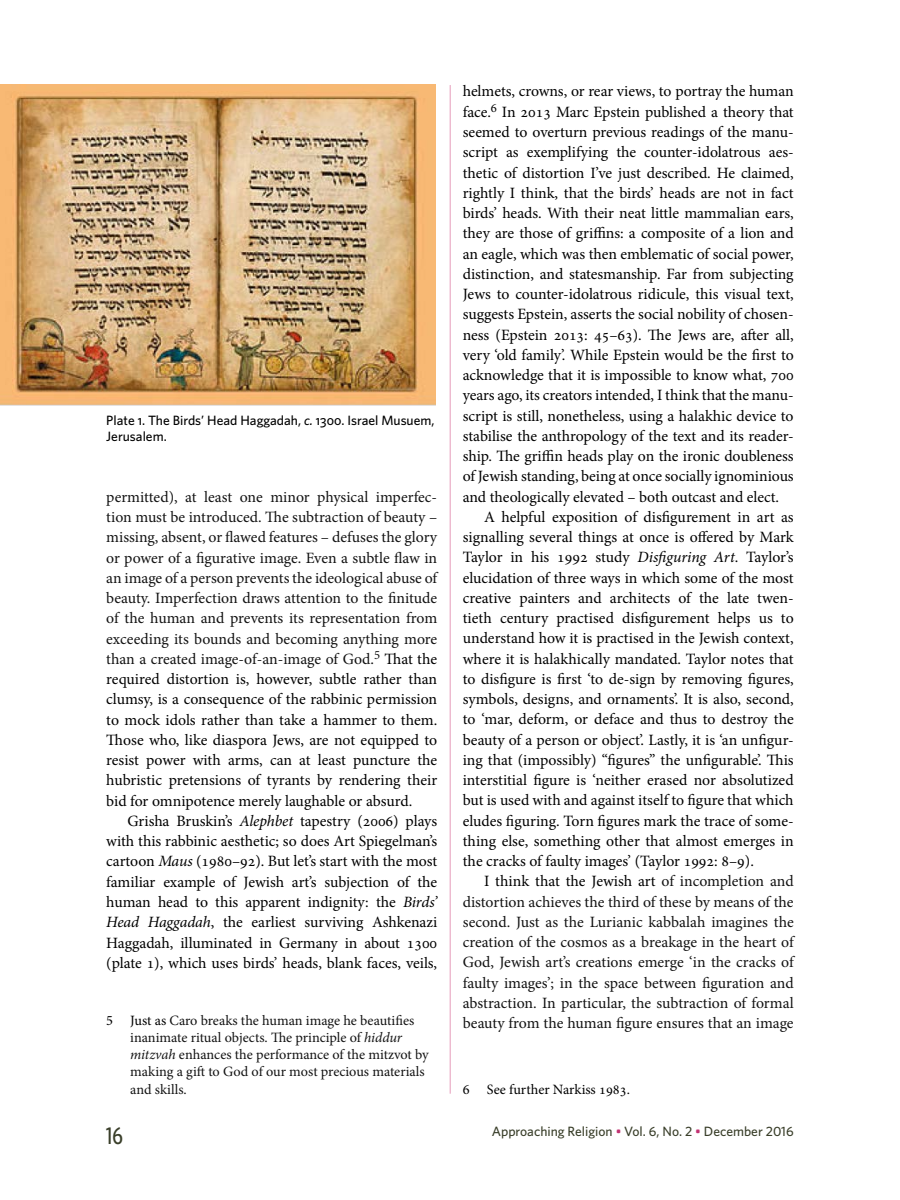
<style>
.page{position:relative;width:900px;height:1200px;background:#fff}
.page>*{position:absolute;margin:0;border:0;box-sizing:border-box;transform-origin:0 0}
.t1{font:500 24px "Whitney Condensed";color:#393e29}
.t2{font:15.75px/20.2px "Minion Pro";letter-spacing:-.005em;color:#000;text-align:justify}
.t3{font:15.75px/20.2px "Minion Pro";letter-spacing:-.005em;color:#131313;text-align:justify}
.t4{font:14.25px/17.2px "Minion Pro";letter-spacing:-.005em;color:#131313}
.t5{font:14.25px "Minion Pro";color:#000}
.t6{font:500 13.5px/16.5px "Whitney";color:#000}
.t7{font:500 13.5px "Whitney";color:#393e29}
.s1{font-family:"Whitney Medium SC";font-weight:400}
.s2{font-style:italic}
.s3{color:#000}
.s4{color:#131313}
.s5{color:#c23272}
</style>
<div class="page">
<hr style="left:450px;top:85px;width:1px;height:1009px;background:#e69cba">
<img style="left:0;top:84px;width:436px;height:322px">
<p class="t6" style="left:106px;top:412px;width:330px">Plate <span class="s1">1</span>. The Birds’ Head Haggadah, <span class="s2">c.</span> <span class="s1">1300</span>. Israel Musuem,<br>Jerusalem.</p>
<p class="t3" style="left:106px;top:487px;width:332px">permitted), at least one minor physical imperfec&shy;tion must be introduced. The subtraction of beauty – missing, absent, or flawed features – defuses the glory or power of a figurative image. Even a subtle flaw in an image of a person prevents the ideological abuse of beauty. Imperfection draws attention to the finitude of the human and prevents its representation from exceeding its bounds and becoming anything more than a created image-of-an-image of God.<sup>5</sup> <span class="s3">That the required distortion is, however, subtle rather than clumsy, is a consequence of the rabbinic permission to mock idols rather than take a hammer to them.<br>Those who, like diaspora Jews, are not equipped to resist power with arms, can at least puncture the hubristic pretensions of tyrants by rendering their bid for omnipotence merely laughable or absurd.</span></p>
<p class="t2" style="left:106px;top:811px;width:332px;text-indent:21px">Grisha Bruskin’s <span class="s2">Alephbet</span> tapestry (2006) plays with this rabbinic aesthetic; so does Art Spiegelman’s cartoon <span class="s2">Maus</span> (1980–92). But let’s start with the most familiar example of Jewish art’s subjection of the human head to this apparent indignity: the <span class="s2">Birds’ Head Haggadah</span>, the earliest surviving Ashkenazi Haggadah, illuminated in Germany in about 1300 (plate 1), which uses birds’ heads, blank faces, veils,</p>
<p class="t4" style="left:130px;top:1012px;width:300px;text-indent:-24px"><span class="s3">5 Just as</span> Caro breaks the human image he beautifies inanimate ritual objects. The principle of <span class="s2">hiddur mitzvah</span> enhances the performance of the mitzvot by making a gift to God of our most precious materials and skills.</p>
<p class="t2" style="left:463px;top:81px;width:332px">helmets, crowns, or rear views, to portray the human</p>
<p class="t2" style="left:463px;top:102px;width:332px">face.<sup>6</sup> In 2013 Marc Epstein published a theory that</p>
<p class="t2" style="left:463px;top:122px;width:332px">seemed to overturn previous readings of the manu-</p>
<p class="t2" style="left:463px;top:142px;width:332px">script as exemplifying the counter-idolatrous aes-</p>
<p class="t2" style="left:463px;top:162px;width:332px">thetic of distortion I’ve just described. He claimed,</p>
<p class="t2" style="left:463px;top:183px;width:332px">rightly I think, that the birds’ heads are not in fact</p>
<p class="t2" style="left:463px;top:203px;width:332px">birds’ heads. With their neat little mammalian ears,</p>
<p class="t2" style="left:463px;top:223px;width:332px">they are those of griffins: a composite of a lion and</p>
<p class="t2" style="left:463px;top:243px;width:332px">an eagle, which was then emblematic of social power,</p>
<p class="t2" style="left:463px;top:264px;width:332px">distinction, and statesmanship. Far from subjecting</p>
<p class="t2" style="left:463px;top:284px;width:332px">Jews to counter-idolatrous ridicule, this visual text,</p>
<p class="t2" style="left:463px;top:304px;width:332px">suggests Epstein, asserts the social nobility of chosen-</p>
<p class="t2" style="left:463px;top:324px;width:332px">ness (Epstein 2013: 45–63). The Jews are, after all,</p>
<p class="t2" style="left:463px;top:345px;width:332px">very ‘old family’. While Epstein would be the first to</p>
<p class="t2" style="left:463px;top:365px;width:332px">acknowledge that it is impossible to know what, 700</p>
<p class="t2" style="left:463px;top:385px;width:332px">years ago, its creators intended, I think that the manu-</p>
<p class="t2" style="left:463px;top:405px;width:332px">script is still, nonetheless, using a halakhic device to</p>
<p class="t2" style="left:463px;top:426px;width:332px">stabilise the anthropology of the text and its reader-</p>
<p class="t2" style="left:463px;top:446px;width:332px">ship. The griffin heads play on the ironic doubleness</p>
<p class="t2" style="left:463px;top:466px;width:332px">of Jewish standing, being at once socially ignominious</p>
<p class="t2" style="left:463px;top:486px;width:318px">and theologically elevated – both outcast and elect.</p>
<p class="t2" style="left:484px;top:507px;width:311px">A helpful exposition of disfigurement in art as</p>
<p class="t2" style="left:463px;top:527px;width:333px">signalling several things at once is offered by Mark</p>
<p class="t2" style="left:463px;top:547px;width:332px">Taylor in his 1992 study <span class="s2">Disfiguring Art</span>. Taylor’s</p>
<p class="t2" style="left:463px;top:568px;width:333px">elucidation of three ways in which some of the most</p>
<p class="t2" style="left:463px;top:588px;width:332px">creative painters and architects of the late twen-</p>
<p class="t2" style="left:463px;top:608px;width:332px">tieth century practised disfigurement helps us to</p>
<p class="t2" style="left:463px;top:628px;width:332px">understand how it is practised in the Jewish context,</p>
<p class="t2" style="left:463px;top:649px;width:332px">where it is halakhically mandated. Taylor notes that</p>
<p class="t2" style="left:463px;top:669px;width:332px">to disfigure is first ‘to de-sign by removing figures,</p>
<p class="t2" style="left:463px;top:689px;width:332px">symbols, designs, and ornaments’. It is also, second,</p>
<p class="t2" style="left:463px;top:709px;width:332px">to ‘mar, deform, or deface and thus to destroy the</p>
<p class="t2" style="left:463px;top:730px;width:332px">beauty of a person or object’. Lastly, it is ‘an unfigur-</p>
<p class="t2" style="left:463px;top:750px;width:332px">ing that (impossibly) “figures” the unfigurable’. This</p>
<p class="t2" style="left:463px;top:770px;width:332px">interstitial figure is ‘neither erased nor absolutized</p>
<p class="t2" style="left:463px;top:790px;width:332px">but is used with and against itself to figure that which</p>
<p class="t2" style="left:463px;top:811px;width:332px">eludes figuring. Torn figures mark the trace of some-</p>
<p class="t2" style="left:463px;top:831px;width:332px">thing else, something other that almost emerges in</p>
<p class="t2" style="left:463px;top:851px;width:293px">the cracks of faulty images’ (Taylor 1992: 8–9).</p>
<p class="t2" style="left:484px;top:871px;width:311px">I think that the Jewish art <span class="s4">of incompletion and</span></p>
<p class="t3" style="left:463px;top:892px;width:332px">distortion achieves the third of these by means of the</p>
<p class="t3" style="left:463px;top:912px;width:332px">second. Just as the Lurianic kabbalah imagines the</p>
<p class="t3" style="left:463px;top:932px;width:332px">creation of the cosmos as a breakage in the heart of</p>
<p class="t3" style="left:463px;top:952px;width:332px">God, Jewish art’s creations emerge ‘in the cracks of</p>
<p class="t3" style="left:463px;top:973px;width:332px">faulty images’; in the space between figuration and</p>
<p class="t3" style="left:463px;top:993px;width:332px">abstraction. In particular, the subtraction of formal</p>
<p class="t3" style="left:463px;top:1013px;width:332px">beauty from the human figure ensures that an image</p>
<p class="t5" style="left:463px;top:1080px;width:169px">6 See further Narkiss 1983.</p>
<h1 class="t1" style="left:106px;top:1121px;width:18px">16</h1>
<p class="t7" style="left:492px;top:1123px;width:303px">Approaching Religion <span class="s5">•</span> Vol. 6, No. 2 <span class="s5">•</span> December 2016</p>
</div>
